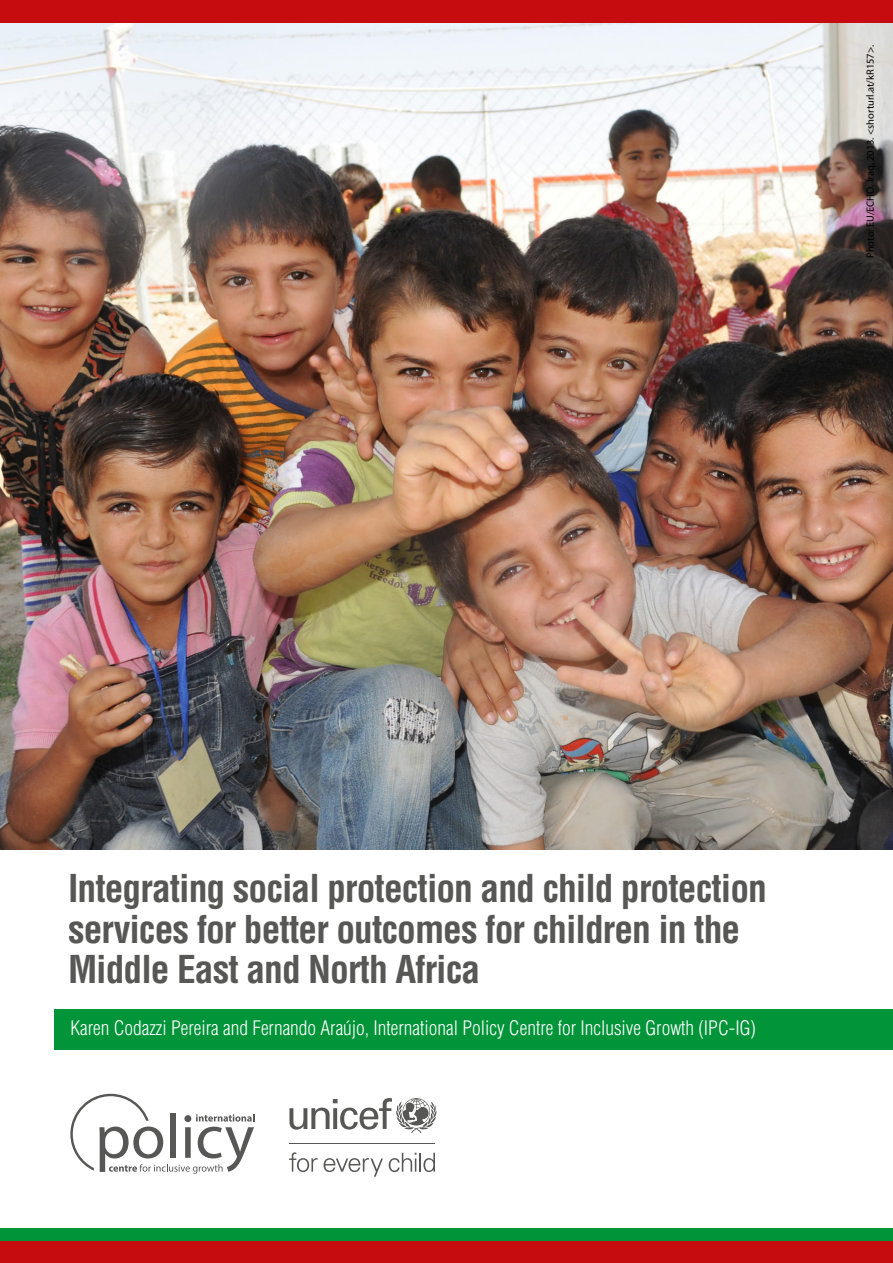
<style>
.page{position:relative;width:893px;height:1263px;background:#fff}
.page>*{position:absolute;margin:0;border:0;box-sizing:border-box;transform-origin:0 0}
.t1{font:700 condensed 37.5px/40.5px "Helvetica LT Std";letter-spacing:-.025em;color:#575756}
.t2{font:300 condensed 19.5px "Helvetica LT Std";color:#fff}
.t3{font:10.5px "Myriad Pro";color:#000}
</style>
<div class="page">
<img style="left:0;top:22px;width:893px;height:828px">
<div style="left:54px;top:1009px;width:839px;height:40px;background:#029439"></div>
<div style="left:0;top:1241px;width:893px;height:22px;background:#c60c0e"></div>
<div style="left:0;top:1228px;width:893px;height:13px;background:#029439"></div>
<div style="left:0;top:0;width:893px;height:22px;background:#c60c0e"></div>
<svg style="left:70px;top:1094px;width:184px;height:80px"></svg>
<svg style="left:289px;top:1098px;width:148px;height:35px"></svg>
<hr style="left:289px;top:1143px;width:146px;height:1px;background:#575756">
<svg style="left:289px;top:1152px;width:29px;height:20px"></svg>
<svg style="left:324px;top:1158px;width:59px;height:19px"></svg>
<svg style="left:389px;top:1153px;width:46px;height:19px"></svg>
<p class="t3" style="left:864px;top:258px;width:215px;rotate:-90deg">Photo: EU/ECHO. Iraq, 2013. &lt;shorturl.at/kR157&gt;.</p>
<p class="t1" style="left:68px;top:868px;width:700px">Integrating social protection and child protection services for better outcomes for children in the<br>Middle East and North Africa</p>
<p class="t2" style="left:70px;top:1015px;width:687px">Karen Codazzi Pereira and Fernando Araújo, International Policy Centre for Inclusive Growth (IPC-IG)</p>
</div>
